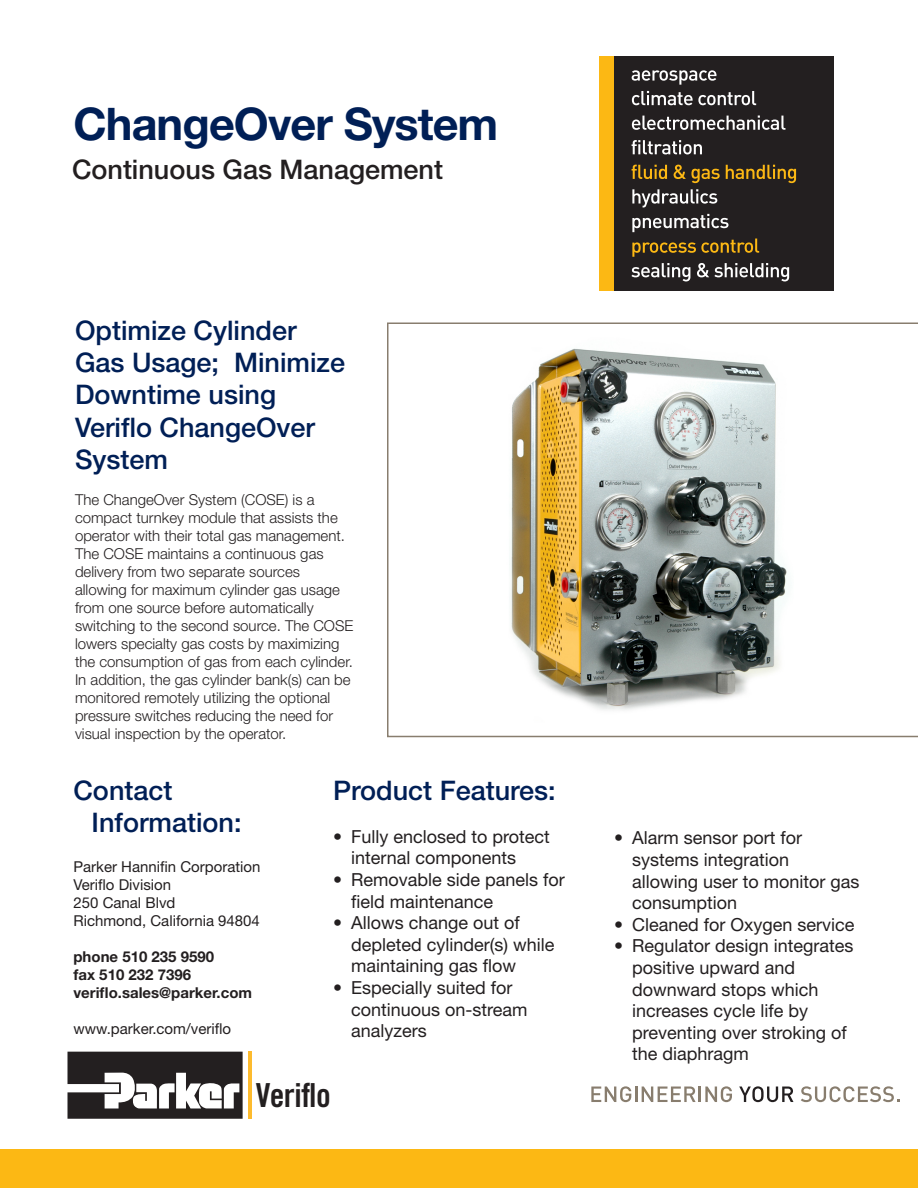
<style>
.page{position:relative;width:918px;height:1188px;background:#fff}
.page>*{position:absolute;margin:0;border:0;box-sizing:border-box;transform-origin:0 0}
.t1{font:700 45px "Helvetica Neue LT Std";letter-spacing:-.02em;color:#001f56}
.t2{font:33.15px "Trade Gothic Bold Cond Twenty";letter-spacing:-.015em;color:#231f20}
.t3{font:500 27px/32.4px "Helvetica Neue LT Std";color:#001f56}
.t4{font:500 27px "Helvetica Neue LT Std";color:#231f20}
.t5{font:18px/21.6px "Helvetica Neue LT Std";color:#231f20}
.t6{font:300 15px/18px "Helvetica Neue LT Std";color:#231f20}
.t7{font:15px "Helvetica Neue LT Std";color:#231f20}
.t8{font:700 15px "Helvetica Neue LT Std";color:#231f20}
</style>
<div class="page">
<svg style="left:387px;top:322px;width:531px;height:416px"></svg>
<div style="left:0;top:1150px;width:918px;height:38px;background:#fcb814"></div>
<div style="left:614px;top:56px;width:220px;height:235px;background:#231f20"></div>
<div style="left:599px;top:56px;width:15px;height:235px;background:#fcb814"></div>
<svg style="left:632px;top:70px;width:84px;height:15px"></svg>
<svg style="left:632px;top:91px;width:124px;height:14px"></svg>
<svg style="left:632px;top:116px;width:153px;height:14px"></svg>
<svg style="left:632px;top:140px;width:70px;height:14px"></svg>
<svg style="left:632px;top:165px;width:35px;height:14px"></svg>
<svg style="left:674px;top:165px;width:46px;height:18px"></svg>
<svg style="left:726px;top:165px;width:70px;height:18px"></svg>
<svg style="left:632px;top:189px;width:85px;height:19px"></svg>
<svg style="left:632px;top:214px;width:96px;height:18px"></svg>
<svg style="left:632px;top:239px;width:127px;height:18px"></svg>
<svg style="left:631px;top:263px;width:59px;height:18px"></svg>
<svg style="left:697px;top:263px;width:92px;height:18px"></svg>
<svg style="left:68px;top:1052px;width:175px;height:67px"></svg>
<hr style="left:248px;top:1052px;width:4px;height:67px;background:#fdbb2e">
<svg style="left:591px;top:1086px;width:141px;height:16px"></svg>
<svg style="left:739px;top:1086px;width:55px;height:16px"></svg>
<svg style="left:801px;top:1086px;width:99px;height:16px"></svg>
<img style="left:501px;top:337px;width:293px;height:385px">
<p class="t1" style="left:74px;top:96px;width:426px">ChangeOver System</p>
<p class="t4" style="left:72px;top:153px;width:373px">Continuous Gas Management</p>
<p class="t3" style="left:75px;top:314px;width:272px">Optimize Cylinder<br>Gas Usage; Minimize<br>Downtime using<br>Veriflo ChangeOver<br>System</p>
<p class="t6" style="left:75px;top:491px;width:280px">The ChangeOver System (COSE) is a compact turnkey module that assists the operator with their total gas management.<br>The COSE maintains a continuous gas delivery from two separate sources allowing for maximum cylinder gas usage from one source before automatically switching to the second source. The COSE lowers specialty gas costs by maximizing the consumption of gas from each cylinder.<br>In addition, the gas cylinder bank(s) can be monitored remotely utilizing the optional pressure switches reducing the need for visual inspection by the operator.</p>
<p class="t3" style="left:333px;top:774px;width:224px">Product Features:</p>
<p class="t5" style="left:351px;top:825px;width:200px;text-indent:-18px">• Fully enclosed to protect internal components</p>
<p class="t5" style="left:351px;top:869px;width:215px;text-indent:-18px">• Removable side panels for field maintenance</p>
<p class="t5" style="left:351px;top:912px;width:205px;text-indent:-18px">• Allows change out of depleted cylinder(s) while maintaining gas flow</p>
<p class="t5" style="left:351px;top:977px;width:178px;text-indent:-18px">• Especially suited for continuous on-stream analyzers</p>
<p class="t3" style="left:92px;top:774px;width:152px;text-indent:-18px">Contact<br>Information:</p>
<p class="t7" style="left:74px;top:858px;width:188px">Parker Hannifin Corporation</p>
<p class="t7" style="left:74px;top:876px;width:99px">Veriflo Division</p>
<p class="t7" style="left:74px;top:894px;width:103px">250 Canal Blvd</p>
<p class="t7" style="left:74px;top:912px;width:188px">Richmond, California 94804</p>
<p class="t8" style="left:74px;top:947px;width:142px">phone 510 235 9590</p>
<p class="t8" style="left:74px;top:965px;width:119px">fax 510 232 7396</p>
<p class="t8" style="left:74px;top:983px;width:180px">veriflo.sales@parker.com</p>
<p class="t7" style="left:74px;top:1020px;width:159px">www.parker.com/veriflo</p>
<p class="t2" style="left:256px;top:1075px;width:76px">Veriflo</p>
<p class="t5" style="left:632px;top:827px;width:229px;text-indent:-18px">• Alarm sensor port for systems integration allowing user to monitor gas consumption</p>
<p class="t5" style="left:614px;top:913px;width:242px">• Cleaned for Oxygen service</p>
<p class="t5" style="left:632px;top:935px;width:223px;text-indent:-18px">• Regulator design integrates positive upward and downward stops which increases cycle life by preventing over stroking of the diaphragm</p>
</div>
